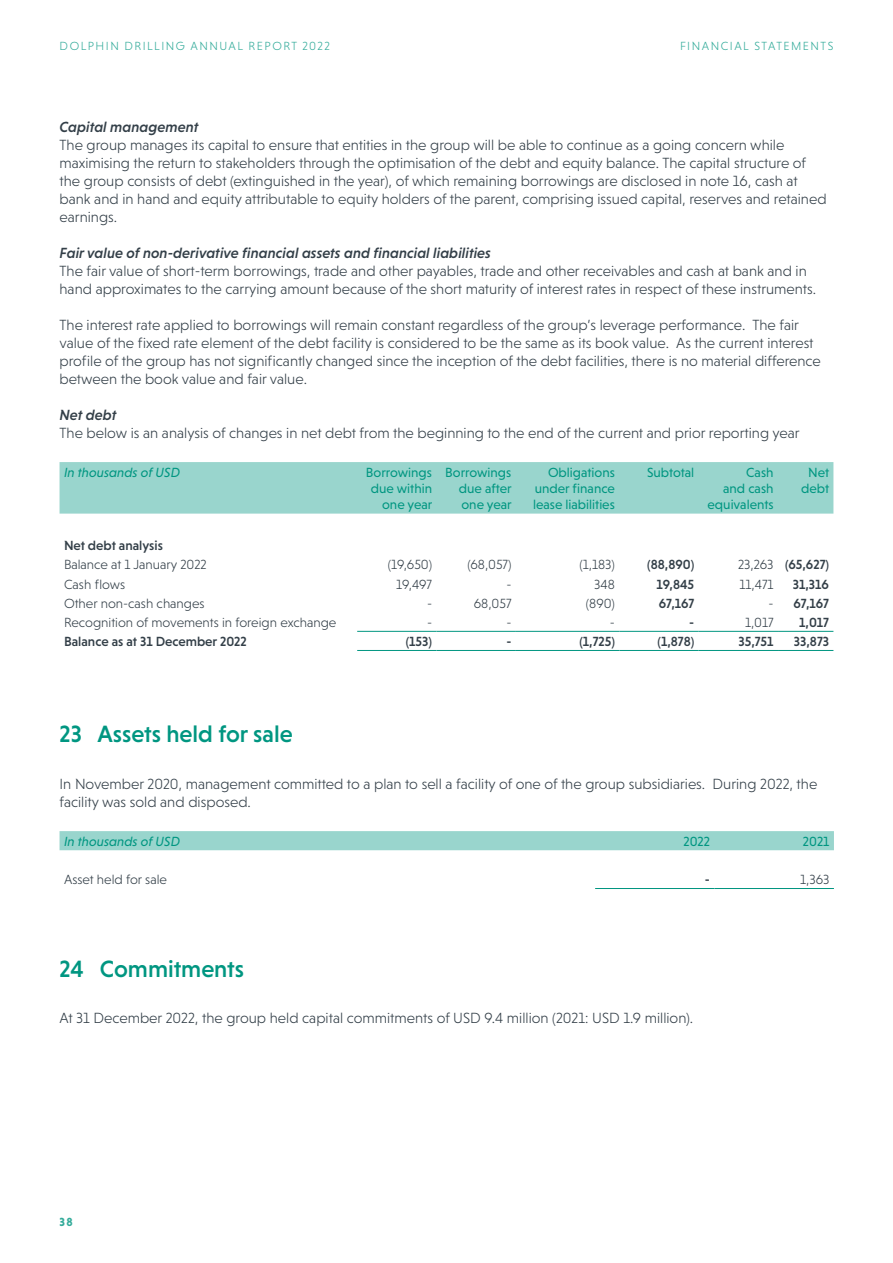
<style>
.page{position:relative;width:893px;height:1263px;background:#fff}
.page>*{position:absolute;margin:0;border:0;box-sizing:border-box;transform-origin:0 0}
.t1{font:500 24px "Niveau Grotesk";color:#009681}
.t2{font:300 15px/18px "Niveau Grotesk";color:#333f48}
.t3{font:italic 500 15px "Niveau Grotesk";color:#333f48}
.t4{font:300 13.5px "Niveau Grotesk";color:#333f48}
.t5{font:13.5px/16.2px "Niveau Grotesk";color:#009681;text-align:right}
.t6{font:500 13.5px "Niveau Grotesk";color:#333f48}
.t7{font:italic 13.5px "Niveau Grotesk";color:#009681}
.t8{font:300 12px "Niveau Grotesk";letter-spacing:.12em;color:#33ab9a}
.t9{font:700 12px "Niveau Grotesk";color:#33ab9a}
.s1{font-weight:300}
</style>
<div class="page">
<div style="left:60px;top:462px;width:773px;height:52px;background:#99d5cd"></div>
<hr style="left:357px;top:631px;width:80px;height:1px;background:#009681">
<hr style="left:437px;top:631px;width:79px;height:1px;background:#009681">
<hr style="left:516px;top:631px;width:103px;height:1px;background:#009681">
<hr style="left:619px;top:631px;width:80px;height:1px;background:#009681">
<hr style="left:699px;top:631px;width:79px;height:1px;background:#009681">
<hr style="left:778px;top:631px;width:55px;height:1px;background:#009681">
<hr style="left:357px;top:650px;width:80px;height:1px;background:#009681">
<hr style="left:437px;top:650px;width:79px;height:1px;background:#009681">
<hr style="left:516px;top:650px;width:103px;height:1px;background:#009681">
<hr style="left:619px;top:650px;width:80px;height:1px;background:#009681">
<hr style="left:699px;top:650px;width:79px;height:1px;background:#009681">
<hr style="left:778px;top:650px;width:55px;height:1px;background:#009681">
<div style="left:60px;top:831px;width:774px;height:19px;background:#99d5cd"></div>
<hr style="left:595px;top:888px;width:119px;height:1px;background:#009681">
<hr style="left:714px;top:888px;width:120px;height:1px;background:#009681">
<p class="t8" style="left:60px;top:40px;width:272px">DOLPHIN DRILLING ANNUAL REPORT 2022</p>
<p class="t8" style="left:680px;top:40px;width:155px">FINANCIAL STATEMENTS</p>
<p class="t3" style="left:60px;top:118px;width:140px">Capital management</p>
<p class="t2" style="left:60px;top:136px;width:769px">The group manages its capital to ensure that entities in the group will be able to continue as a going concern while maximising the return to stakeholders through the optimisation of the debt and equity balance. The capital structure of the group consists of debt (extinguished in the year), of which remaining borrowings are disclosed in note 16, cash at bank and in hand and equity attributable to equity holders of the parent, comprising issued capital, reserves and retained earnings.</p>
<p class="t3" style="left:60px;top:244px;width:433px">Fair value of non-derivative financial assets and financial liabilities</p>
<p class="t2" style="left:60px;top:262px;width:758px">The fair value of short-term borrowings, trade and other payables, trade and other receivables and cash at bank and in hand approximates to the carrying amount because of the short maturity of interest rates in respect of these instruments.</p>
<p class="t2" style="left:60px;top:316px;width:763px">The interest rate applied to borrowings will remain constant regardless of the group’s leverage performance. The fair value of the fixed rate element of the debt facility is considered to be the same as its book value. As the current interest profile of the group has not significantly changed since the inception of the debt facilities, there is no material difference between the book value and fair value.</p>
<p class="t3" style="left:60px;top:406px;width:58px">Net debt</p>
<p class="t2" style="left:60px;top:424px;width:742px">The below is an analysis of changes in net debt from the beginning to the end of the current and prior reporting year</p>
<p class="t7" style="left:64px;top:464px;width:118px">In thousands of USD</p>
<p class="t5" style="left:366px;top:464px;width:68px">Borrowings due within one year</p>
<p class="t5" style="left:459px;top:464px;width:54px;text-align:justify;text-indent:-14px">Borrowings due after one year</p>
<p class="t5" style="left:533px;top:464px;width:83px;text-align:justify;text-indent:15px">Obligations under finance lease liabilities</p>
<p class="t5" style="left:647px;top:464px;width:49px">Subtotal</p>
<p class="t5" style="left:708px;top:464px;width:67px">Cash<br>and cash equivalents</p>
<p class="t5" style="left:801px;top:464px;width:29px;text-align:center">Net debt</p>
<p class="t6" style="left:64px;top:538px;width:100px">Net debt analysis</p>
<p class="t4" style="left:64px;top:557px;width:144px">Balance at 1 January 2022</p>
<p class="t4" style="left:388px;top:557px;width:46px">(19,650)</p>
<p class="t4" style="left:467px;top:557px;width:45px">(68,057)</p>
<p class="t4" style="left:579px;top:557px;width:37px">(1,183)</p>
<p class="t6" style="left:647px;top:557px;width:48px">(88,890)</p>
<p class="t6" style="left:738px;top:557px;width:92px"><span class="s1">23,263</span> (65,627)</p>
<p class="t4" style="left:64px;top:576px;width:63px">Cash flows</p>
<p class="t4" style="left:396px;top:576px;width:37px">19,497</p>
<p class="t4" style="left:506px;top:576px;width:7px">-</p>
<p class="t4" style="left:594px;top:576px;width:22px">348</p>
<p class="t6" style="left:657px;top:576px;width:39px">19,845</p>
<p class="t4" style="left:739px;top:576px;width:36px">11,471</p>
<p class="t6" style="left:793px;top:576px;width:38px">31,316</p>
<p class="t4" style="left:64px;top:595px;width:142px">Other non-cash changes</p>
<p class="t4" style="left:427px;top:595px;width:7px">-</p>
<p class="t4" style="left:474px;top:595px;width:39px">68,057</p>
<p class="t4" style="left:586px;top:595px;width:30px">(890)</p>
<p class="t6" style="left:659px;top:595px;width:37px">67,167</p>
<p class="t6" style="left:768px;top:595px;width:62px"><span class="s1">-</span> 67,167</p>
<p class="t4" style="left:64px;top:615px;width:274px">Recognition of movements in foreign exchange</p>
<p class="t4" style="left:427px;top:615px;width:7px">-</p>
<p class="t4" style="left:506px;top:615px;width:7px">-</p>
<p class="t4" style="left:610px;top:615px;width:7px">-</p>
<p class="t6" style="left:689px;top:614px;width:7px">-</p>
<p class="t4" style="left:745px;top:615px;width:30px">1,017</p>
<p class="t6" style="left:799px;top:614px;width:31px">1,017</p>
<p class="t6" style="left:64px;top:634px;width:184px">Balance as at 31 December 2022</p>
<p class="t6" style="left:406px;top:634px;width:28px">(153)</p>
<p class="t6" style="left:506px;top:634px;width:7px">-</p>
<p class="t6" style="left:579px;top:634px;width:37px">(1,725)</p>
<p class="t6" style="left:657px;top:634px;width:38px">(1,878)</p>
<p class="t6" style="left:738px;top:634px;width:37px">35,751</p>
<p class="t6" style="left:794px;top:634px;width:37px">33,873</p>
<h1 class="t1" style="left:60px;top:720px;width:235px">23 Assets held for sale</h1>
<p class="t2" style="left:60px;top:775px;width:759px">In November 2020, management committed to a plan to sell a facility of one of the group subsidiaries. During 2022, the facility was sold and disposed.</p>
<p class="t7" style="left:64px;top:833px;width:118px">In thousands of USD</p>
<p class="t5" style="left:683px;top:833px;width:28px">2022</p>
<p class="t5" style="left:803px;top:833px;width:28px">2021</p>
<p class="t4" style="left:64px;top:872px;width:104px">Asset held for sale</p>
<p class="t6" style="left:705px;top:872px;width:7px">-</p>
<p class="t4" style="left:800px;top:872px;width:31px">1,363</p>
<h1 class="t1" style="left:60px;top:955px;width:186px">24 Commitments</h1>
<p class="t2" style="left:60px;top:1009px;width:635px">At 31 December 2022, the group held capital commitments of USD 9.4 million (2021: USD 1.9 million).</p>
<p class="t9" style="left:60px;top:1215px;width:15px">38</p>
</div>
